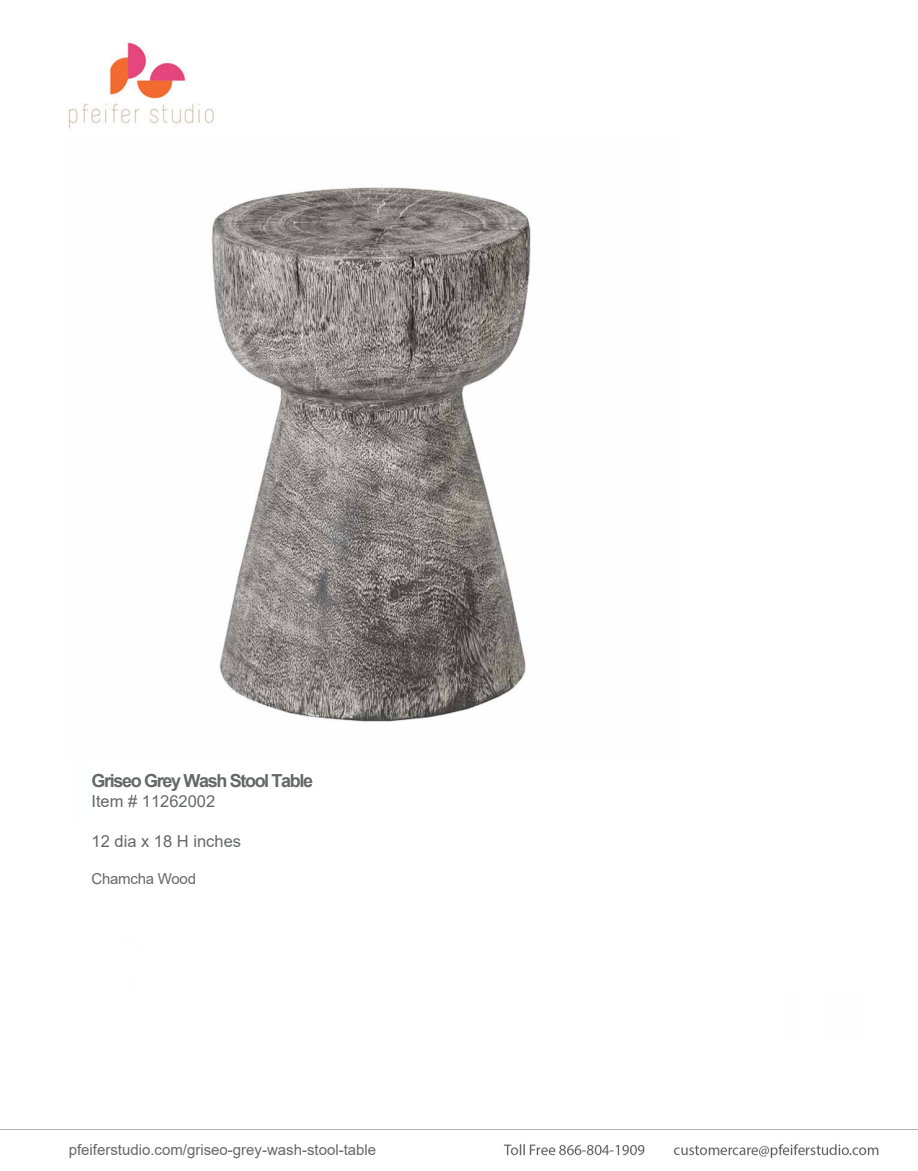
<style>
.page{position:relative;width:918px;height:1171px;background:#fff}
.page>*{position:absolute;margin:0;border:0;box-sizing:border-box;transform-origin:0 0}
.t1{font:700 18px "Arial";letter-spacing:-.075em;color:#666767}
.t2{font:16.5px "Arial";color:#666767}
.t3{font:15px "Arial";color:#666}
.t4{font:15px "Arial";letter-spacing:-.02em;color:#666767}
</style>
<div class="page">
<img style="left:0;top:42px;width:918px;height:1117px">
<img style="left:62px;top:140px;width:619px;height:616px">
<p class="t1" style="left:92px;top:768px;width:223px">Griseo Grey Wash Stool Table</p>
<p class="t2" style="left:92px;top:790px;width:125px">Item # 11262002</p>
<p class="t2" style="left:92px;top:829px;width:151px">12 dia x 18 H inches</p>
<p class="t4" style="left:92px;top:869px;width:106px">Chamcha Wood</p>
<p class="t3" style="left:69px;top:1139px;width:309px">pfeiferstudio.com/griseo-grey-wash-stool-table</p>
</div>
